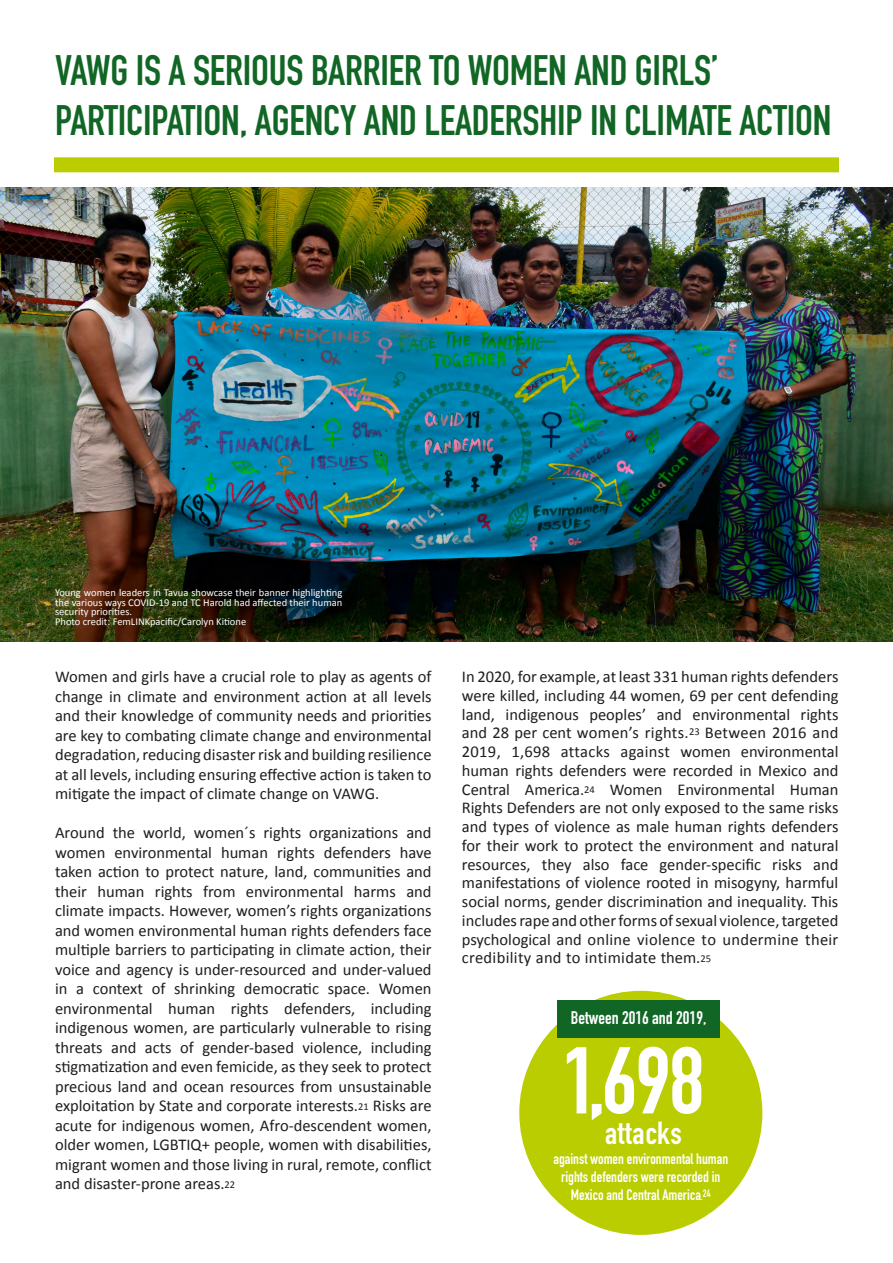
<style>
.page{position:relative;width:893px;height:1263px;background:#fff}
.page>*{position:absolute;margin:0;border:0;box-sizing:border-box;transform-origin:0 0}
.t1{font:700 93px "DIN Condensed";color:#fff}
.t2{font:700 42px/49.8px "DIN Condensed";letter-spacing:-.005em;color:#116625}
.t3{font:700 31.5px "DIN Condensed";letter-spacing:.02em;color:#fff}
.t4{font:700 18px "DIN Condensed";color:#fff}
.t5{font:16.5px/19.5px "Calibri";color:#1e1e1d;text-align:justify}
.t6{font:700 15px/18px "DIN Condensed";color:#fff;text-align:center}
.t7{font:10.5px/9.8px "Calibri";color:#fff}
.s1{font-size:10.5px}
</style>
<div class="page">
<div style="left:54px;top:157px;width:785px;height:15px;background:#bacd00"></div>
<img style="left:0;top:187px;width:893px;height:454px">
<div style="left:519px;top:991px;width:243px;height:244px;background:#bacd00;border-radius:50%"></div>
<div style="left:557px;top:1000px;width:162px;height:38px;background:#116625"></div>
<h2 class="t2" style="left:55px;top:45px;width:778px">VAWG IS A SERIOUS BARRIER TO WOMEN AND GIRLS’<br>PARTICIPATION, AGENCY AND LEADERSHIP IN CLIMATE ACTION</h2>
<p class="t7" style="left:55px;top:587px;width:289px">Young women leaders in Tavua showcase their banner highlighting the various ways COVID-19 and TC Harold had affected their human security priorities.<br>Photo credit: FemLINKpacific/Carolyn Kitione</p>
<p class="t5" style="left:55px;top:666px;width:378px">Women and girls have a crucial role to play as agents of change in climate and environment action at all levels and their knowledge of community needs and priorities are key to combating climate change and environmental degradation, reducing disaster risk and building resilience at all levels, including ensuring effective action is taken to mitigate the impact of climate change on VAWG.</p>
<p class="t5" style="left:55px;top:822px;width:378px">Around the world, women´s rights organizations and women environmental human rights defenders have taken action to protect nature, land, communities and their human rights from environmental harms and climate impacts. However, women’s rights organizations and women environmental human rights defenders face multiple barriers to participating in climate action, their voice and agency is under-resourced and under-valued in a context of shrinking democratic space. Women environmental human rights defenders, including indigenous women, are particularly vulnerable to rising threats and acts of gender-based violence, including stigmatization and even femicide, as they seek to protect precious land and ocean resources from unsustainable exploitation by State and corporate interests.<span class="s1">21</span> Risks are acute for indigenous women, Afro-descendent women, older women, LGBTIQ+ people, women with disabilities, migrant women and those living in rural, remote, conflict and disaster-prone areas.<span class="s1">22</span></p>
<p class="t5" style="left:462px;top:666px;width:378px;line-height:18.8px">In 2020, for example, at least 331 human rights defenders were killed, including 44 women, 69 per cent defending land, indigenous peoples’ and environmental rights and 28 per cent women’s rights.<sup>23</sup> Between 2016 and 2019, 1,698 attacks against women environmental human rights defenders were recorded in Mexico and Central America.<span class="s1">24</span> Women Environmental Human Rights Defenders are not only exposed to the same risks and types of violence as male human rights defenders for their work to protect the environment and natural resources, they also face gender-specific risks and manifestations of violence rooted in misogyny, harmful social norms, gender discrimination and inequality. This includes rape and other forms of sexual violence, targeted psychological and online violence to undermine their credibility and to intimidate them.<span class="s1">25</span></p>
<p class="t4" style="left:571px;top:1006px;width:137px">Between 2016 and 2019,</p>
<h1 class="t1" style="left:562px;top:1018px;width:144px">1,698</h1>
<p class="t6" style="left:553px;top:1150px;width:176px">against women environmental human rights defenders were recorded in<br>Mexico and Central America<span class="s1">.</span><sup>24</sup></p>
<h3 class="t3" style="left:605px;top:1112px;width:78px">attacks</h3>
</div>
